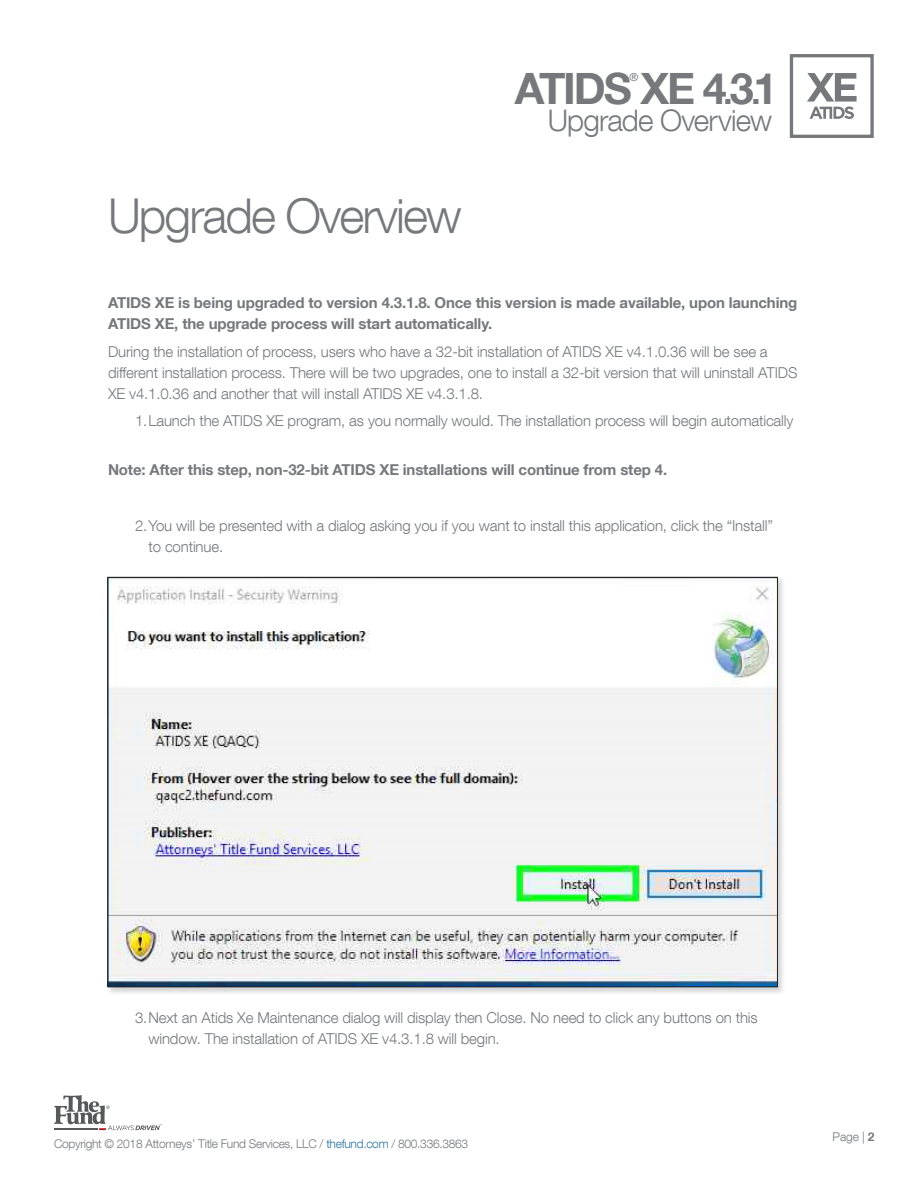
<style>
.page{position:relative;width:918px;height:1188px;background:#fff}
.page>*{position:absolute;margin:0;border:0;box-sizing:border-box;transform-origin:0 0}
.BODY_COPY{font:300 48px "Helvetica Neue LT Com";letter-spacing:-.04em;color:#76787b}
.t1{font:700 43.2px "Helvetica Neue LT Com";letter-spacing:-.05em;color:#76787b}
.t2{font:300 29.7px "Helvetica Neue LT Com";letter-spacing:-.025em;color:#76787b}
.BODY_COPY-2{font:300 15px/21px "Helvetica Neue LT Com";letter-spacing:-.01em;color:#76787b}
.BODY_COPY-3{font:700 15px/21px "Helvetica Neue LT Com";letter-spacing:-.01em;color:#76787b}
.t3{font:300 12px "Helvetica Neue LT Com";letter-spacing:-.025em;color:#76787b}
.t4{font:10.95px "Helvetica Neue LT Com";color:#76787b}
.s1{font-size:32.4px}
.s2{color:#2c74a3}
.s3{font-weight:700}
</style>
<div class="page">
<svg style="left:54px;top:1095px;width:108px;height:35px"></svg>
<div style="left:790px;top:54px;width:84px;height:84px;border:3px solid #76787b"></div>
<div style="left:791px;top:55px;width:81px;height:82px;border:2px solid #76787b"></div>
<svg style="left:807px;top:73px;width:50px;height:46px"></svg>
<div style="left:106px;top:576px;width:680px;height:419px;background:#231f20;opacity:.2"></div>
<img style="left:110px;top:579px;width:666px;height:406px">
<p class="BODY_COPY" style="left:108px;top:187px;width:355px">Upgrade Overview</p>
<h2 class="t1" style="left:515px;top:61px;width:264px">ATIDS XE 4<span class="s1">.</span>3<span class="s1">.</span>1</h2>
<p class="t4" style="left:630px;top:71px;width:10px">®</p>
<h3 class="t2" style="left:548px;top:102px;width:226px">Upgrade Overview</h3>
<p class="BODY_COPY-3" style="left:108px;top:292px;width:691px">ATIDS XE is being upgraded to version 4.3.1.8. Once this version is made available, upon launching<br>ATIDS XE, the upgrade process will start automatically.</p>
<p class="BODY_COPY-2" style="left:108px;top:341px;width:691px">During the installation of process, users who have a 32-bit installation of ATIDS XE v4.1.0.36 will be see a different installation process. There will be two upgrades, one to install a 32-bit version that will uninstall ATIDS<br>XE v4.1.0.36 and another that will install ATIDS XE v4.3.1.8.</p>
<p class="BODY_COPY-2" style="left:135px;top:410px;width:660px">1.Launch the ATIDS XE program, as you normally would. The installation process will begin automatically</p>
<p class="BODY_COPY-3" style="left:108px;top:459px;width:561px">Note: After this step, non-32-bit ATIDS XE installations will continue from step 4.</p>
<p class="BODY_COPY-2" style="left:148px;top:515px;width:626px;text-indent:-14px">2.You will be presented with a dialog asking you if you want to install this application, click the “Install” to continue.</p>
<p class="BODY_COPY-2" style="left:148px;top:1007px;width:611px;text-indent:-14px">3.Next an Atids Xe Maintenance dialog will display then Close. No need to click any buttons on this window. The installation of ATIDS XE v4.3.1.8 will begin.</p>
<p class="t3" style="left:54px;top:1136px;width:416px">Copyright © 2018 Attorneys’ Title Fund Services, LLC / <span class="s2">thefund.com</span> / 800.336.3863</p>
<p class="t3" style="left:833px;top:1129px;width:43px">Page | <span class="s3">2</span></p>
</div>
